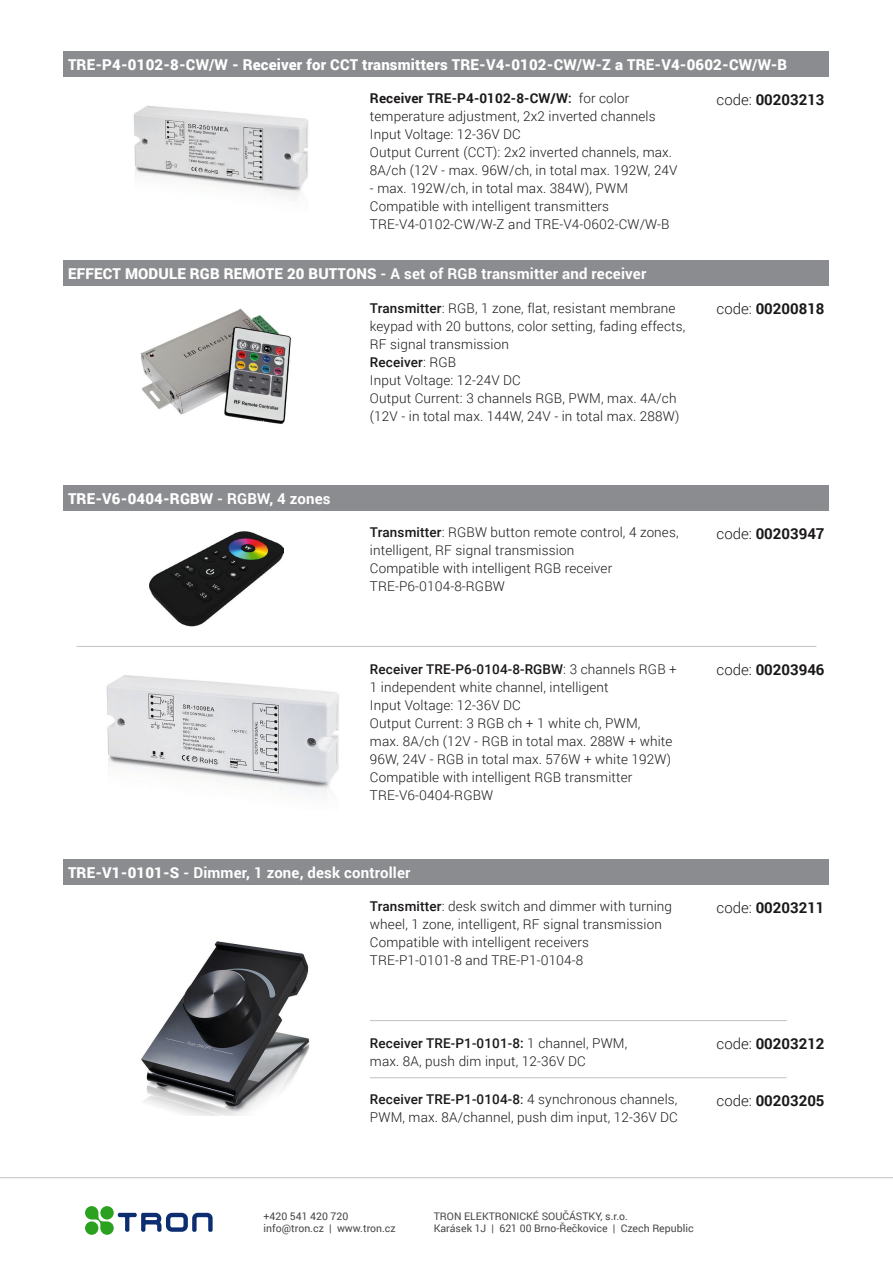
<style>
.page{position:relative;width:893px;height:1263px;background:#fff}
.page>*{position:absolute;margin:0;border:0;box-sizing:border-box;transform-origin:0 0}
.t1{font:900 15px "Roboto";letter-spacing:.01em;color:#fff}
.t2{font:700 15px "Roboto";letter-spacing:.01em;color:#fff}
.t3{font:700 15px "Roboto";color:#1b1819}
.t4{font:300 13.5px/18px "Roboto";letter-spacing:.01em;color:#1b1819}
.t5{font:10.5px/12.6px "Roboto";color:#474748}
.s1{font-weight:300}
.s2{font-weight:700}
.s3{font-weight:500}
.s4{font-weight:900}
.s5{font-weight:400}
</style>
<div class="page">
<hr style="left:0;top:1177px;width:893px;height:1px;background:#c1c2c4">
<img style="left:111px;top:76px;width:212px;height:123px">
<div style="left:64px;top:51px;width:765px;height:25px;background:#8b8c8f"></div>
<img style="left:140px;top:308px;width:151px;height:116px">
<div style="left:64px;top:260px;width:765px;height:26px;background:#8b8c8f"></div>
<img style="left:150px;top:531px;width:134px;height:96px">
<div style="left:64px;top:485px;width:765px;height:25px;background:#8b8c8f"></div>
<img style="left:106px;top:675px;width:233px;height:119px">
<hr style="left:77px;top:646px;width:739px;height:1px;background:#c1c2c4">
<div style="left:64px;top:859px;width:765px;height:25px;background:#8b8c8f"></div>
<hr style="left:370px;top:1020px;width:417px;height:1px;background:#c1c2c4">
<hr style="left:370px;top:1077px;width:417px;height:1px;background:#c1c2c4">
<svg style="left:85px;top:1206px;width:128px;height:29px"></svg>
<img style="left:141px;top:941px;width:169px;height:174px">
<p class="t1" style="left:68px;top:54px;width:721px">TRE-P4-0102-8-CW/W - Receiver for CCT transmitters TRE-V4-0102-CW/W-Z a TRE-V4-0602-CW/W-B</p>
<p class="t3" style="left:716px;top:89px;width:109px"><span class="s1">code:</span> 00203213</p>
<p class="t4" style="left:370px;top:89px;width:309px"><span class="s2">Receiver TRE-P4-0102-8-CW/W</span><span class="s3">:</span> for color temperature adjustment, 2x2 inverted channels Input Voltage: 12-36V DC<br>Output Current (CCT): 2x2 inverted channels, max.<br>8A/ch (12V - max. 96W/ch, in total max. 192W, 24V</p>
<p class="t4" style="left:370px;top:179px;width:301px">- max. 192W/ch, in total max. 384W), PWM<br>Compatible with intelligent transmitters<br>TRE-V4-0102-CW/W-Z and TRE-V4-0602-CW/W-B</p>
<p class="t2" style="left:68px;top:263px;width:580px"><span class="s4">EFFECT MODULE RGB REMOTE 20 BUTTONS</span> - A set of RGB transmitter and receiver</p>
<p class="t1" style="left:68px;top:488px;width:264px">TRE-V6-0404-RGBW <span class="s2">- RGBW, 4 zones</span></p>
<p class="t4" style="left:370px;top:298px;width:317px"><span class="s3">Transmitter</span>: RGB, 1 zone, flat, resistant membrane keypad with 20 buttons, color setting, fading effects, RF signal transmission<br><span class="s3">Receiver</span>: RGB<br>Input Voltage: 12-24V DC<br>Output Current: 3 channels RGB, PWM, max. 4A/ch (12V - in total max. 144W, 24V - in total max. 288W)</p>
<p class="t4" style="left:370px;top:523px;width:310px"><span class="s3">Transmitter</span>: RGBW button remote control, 4 zones, intelligent, RF signal transmission<br>Compatible with intelligent RGB receiver TRE-P6-0104-8-RGBW</p>
<p class="t4" style="left:370px;top:659px;width:308px"><span class="s3">Receiver TRE-P6-0104-8-RGBW</span>: 3 channels RGB + 1 independent white channel, intelligent<br>Input Voltage: 12-36V DC<br>Output Current: 3 RGB ch + 1 white ch, PWM,<br>max. 8A/ch (12V - RGB in total max. 288W + white 96W, 24V - RGB in total max. 576W + white 192W)<br>Compatible with intelligent RGB transmitter TRE-V6-0404-RGBW</p>
<p class="t2" style="left:68px;top:862px;width:344px"><span class="s4">TRE-V1-0101-S</span> - Dimmer, 1 zone, desk controller</p>
<p class="t4" style="left:370px;top:897px;width:304px"><span class="s3">Transmitter</span>: desk switch and dimmer with turning wheel, 1 zone, intelligent, RF signal transmission Compatible with intelligent receivers TRE-P1-0101-8 and TRE-P1-0104-8</p>
<p class="t4" style="left:370px;top:1033px;width:259px"><span class="s3">Receiver TRE-P1-0101-8:</span> 1 channel, PWM, max. 8A, push dim input, 12-36V DC</p>
<p class="t4" style="left:370px;top:1090px;width:309px"><span class="s3">Receiver TRE-P1-0104-8</span><span class="s5">:</span> 4 synchronous channels,<br>PWM, max. 8A/channel, push dim input, 12-36V DC</p>
<p class="t3" style="left:716px;top:298px;width:109px"><span class="s1">code:</span> 00200818</p>
<p class="t3" style="left:716px;top:523px;width:109px"><span class="s1">code:</span> 00203947</p>
<p class="t3" style="left:716px;top:659px;width:109px"><span class="s1">code:</span> 00203946</p>
<p class="t3" style="left:716px;top:897px;width:109px"><span class="s1">code:</span> 00203211</p>
<p class="t3" style="left:716px;top:1033px;width:109px"><span class="s1">code:</span> 00203212</p>
<p class="t3" style="left:716px;top:1090px;width:109px"><span class="s1">code:</span> 00203205</p>
<p class="t5" style="left:264px;top:1209px;width:134px">+420 541 420 720 info@tron.cz | www.tron.cz</p>
<p class="t5" style="left:434px;top:1209px;width:261px">TRON ELEKTRONICKÉ SOUČÁSTKY, s.r.o.<br>Karásek 1J | 621 00 Brno-Řečkovice | Czech Republic</p>
</div>
